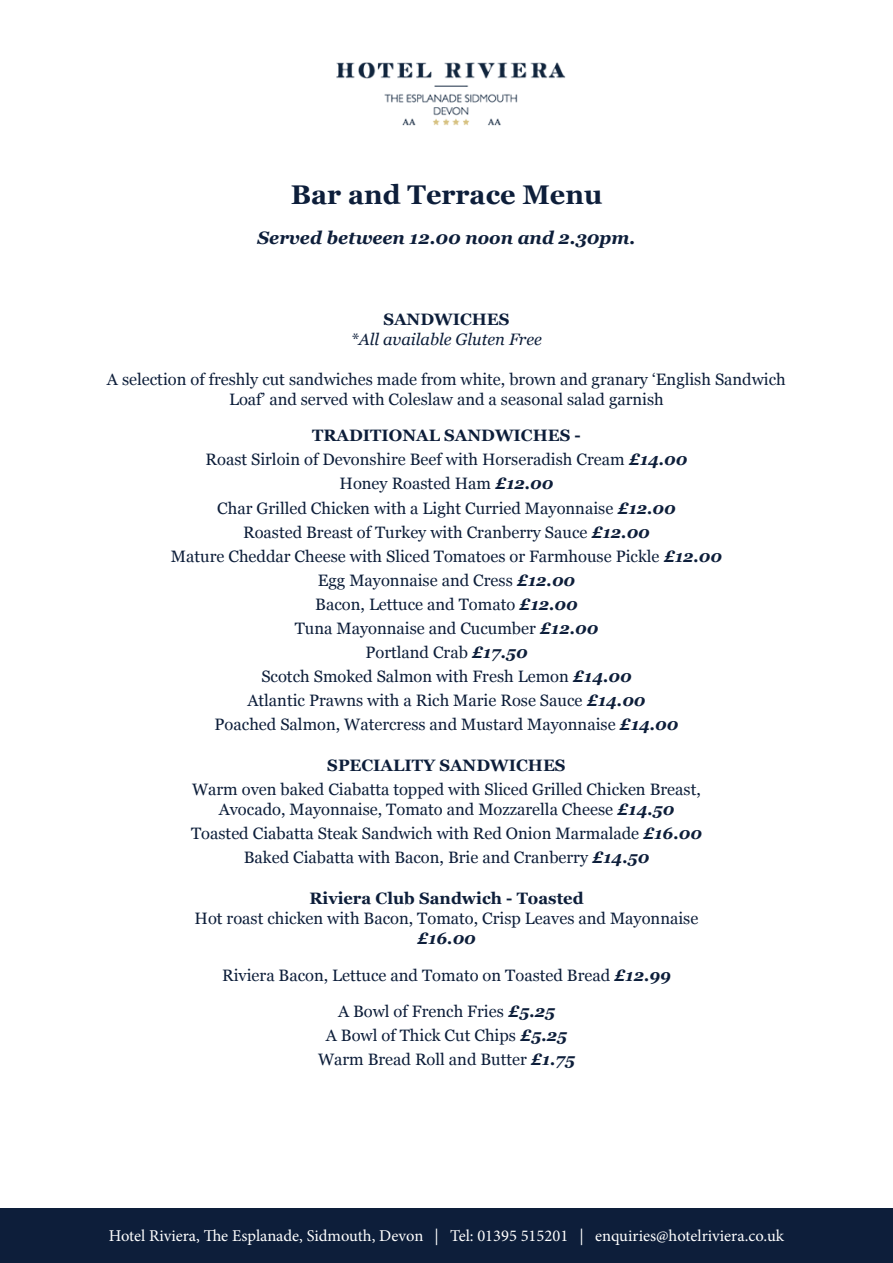
<style>
.page{position:relative;width:893px;height:1263px;background:#fff}
.page>*{position:absolute;margin:0;border:0;box-sizing:border-box;transform-origin:0 0}
.t1{font:700 27px "Georgia";color:#0d1e3a}
.t2{font:italic 700 18px "Georgia";color:#0d1e3a}
.t3{font:16.5px/19.8px "Georgia";color:#0d1e3a;text-align:center}
.t4{font:16.5px "Minion Pro";color:#fff}
.t5{font:700 16.5px "Georgia";color:#0d1e3a}
.t6{font:italic 16.5px "Georgia";color:#0d1e3a}
.t7{font:italic 700 16.5px "Georgia";color:#0d1e3a}
.s1{font-weight:700;font-style:italic}
</style>
<div class="page">
<div style="left:0;top:1209px;width:893px;height:54px;background:#0d1e3a"></div>
<img style="left:336px;top:62px;width:230px;height:63px">
<p class="t1" style="left:291px;top:174px;width:313px">Bar and Terrace Menu</p>
<p class="t2" style="left:258px;top:224px;width:379px">Served between 12.00 noon and 2.30pm.</p>
<p class="t5" style="left:383px;top:307px;width:128px">SANDWICHES</p>
<p class="t6" style="left:351px;top:327px;width:193px">*All available Gluten Free</p>
<p class="t3" style="left:107px;top:368px;width:680px">A selection of freshly cut sandwiches made from white, brown and granary ‘English Sandwich<br>Loaf’ and served with Coleslaw and a seasonal salad garnish</p>
<p class="t5" style="left:312px;top:423px;width:270px">TRADITIONAL SANDWICHES -</p>
<p class="t3" style="left:206px;top:449px;width:483px">Roast Sirloin of Devonshire Beef with Horseradish Cream <span class="s1">£14.00</span></p>
<p class="t3" style="left:340px;top:473px;width:215px">Honey Roasted Ham <span class="s1">£12.00</span></p>
<p class="t3" style="left:217px;top:497px;width:460px">Char Grilled Chicken with a Light Curried Mayonnaise <span class="s1">£12.00</span></p>
<p class="t3" style="left:243px;top:521px;width:408px">Roasted Breast of Turkey with Cranberry Sauce <span class="s1">£12.00</span></p>
<p class="t3" style="left:171px;top:545px;width:553px">Mature Cheddar Cheese with Sliced Tomatoes or Farmhouse Pickle <span class="s1">£12.00</span></p>
<p class="t3" style="left:318px;top:569px;width:259px">Egg Mayonnaise and Cress <span class="s1">£12.00</span></p>
<p class="t3" style="left:315px;top:593px;width:264px">Bacon, Lettuce and Tomato <span class="s1">£12.00</span></p>
<p class="t3" style="left:295px;top:617px;width:305px">Tuna Mayonnaise and Cucumber <span class="s1">£12.00</span></p>
<p class="t3" style="left:365px;top:641px;width:164px">Portland Crab <span class="s1">£17.50</span></p>
<p class="t3" style="left:261px;top:666px;width:372px">Scotch Smoked Salmon with Fresh Lemon <span class="s1">£14.00</span></p>
<p class="t3" style="left:247px;top:690px;width:399px">Atlantic Prawns with a Rich Marie Rose Sauce <span class="s1">£14.00</span></p>
<p class="t3" style="left:215px;top:714px;width:465px">Poached Salmon, Watercress and Mustard Mayonnaise <span class="s1">£14.00</span></p>
<p class="t5" style="left:327px;top:753px;width:240px">SPECIALITY SANDWICHES</p>
<p class="t3" style="left:192px;top:779px;width:510px">Warm oven baked Ciabatta topped with Sliced Grilled Chicken Breast,</p>
<p class="t3" style="left:219px;top:799px;width:457px">Avocado, Mayonnaise, Tomato and Mozzarella Cheese <span class="s1">£14.50</span></p>
<p class="t3" style="left:191px;top:823px;width:512px">Toasted Ciabatta Steak Sandwich with Red Onion Marmalade <span class="s1">£16.00</span></p>
<p class="t3" style="left:244px;top:847px;width:407px">Baked Ciabatta with Bacon, Brie and Cranberry <span class="s1">£14.50</span></p>
<p class="t5" style="left:309px;top:886px;width:276px">Riviera Club Sandwich - Toasted</p>
<p class="t3" style="left:195px;top:908px;width:505px">Hot roast chicken with Bacon, Tomato, Crisp Leaves and Mayonnaise</p>
<p class="t7" style="left:417px;top:926px;width:60px">£16.00</p>
<p class="t3" style="left:222px;top:964px;width:450px">Riviera Bacon, Lettuce and Tomato on Toasted Bread <span class="s1">£12.99</span></p>
<p class="t3" style="left:338px;top:1001px;width:218px">A Bowl of French Fries <span class="s1">£5.25</span></p>
<p class="t3" style="left:326px;top:1025px;width:243px">A Bowl of Thick Cut Chips <span class="s1">£5.25</span></p>
<p class="t3" style="left:318px;top:1049px;width:258px">Warm Bread Roll and Butter <span class="s1">£1.75</span></p>
<p class="t4" style="left:109px;top:1225px;width:677px">Hotel Riviera, The Esplanade, Sidmouth, Devon | Tel: 01395 515201 | enquiries@hotelriviera.co.uk</p>
</div>
